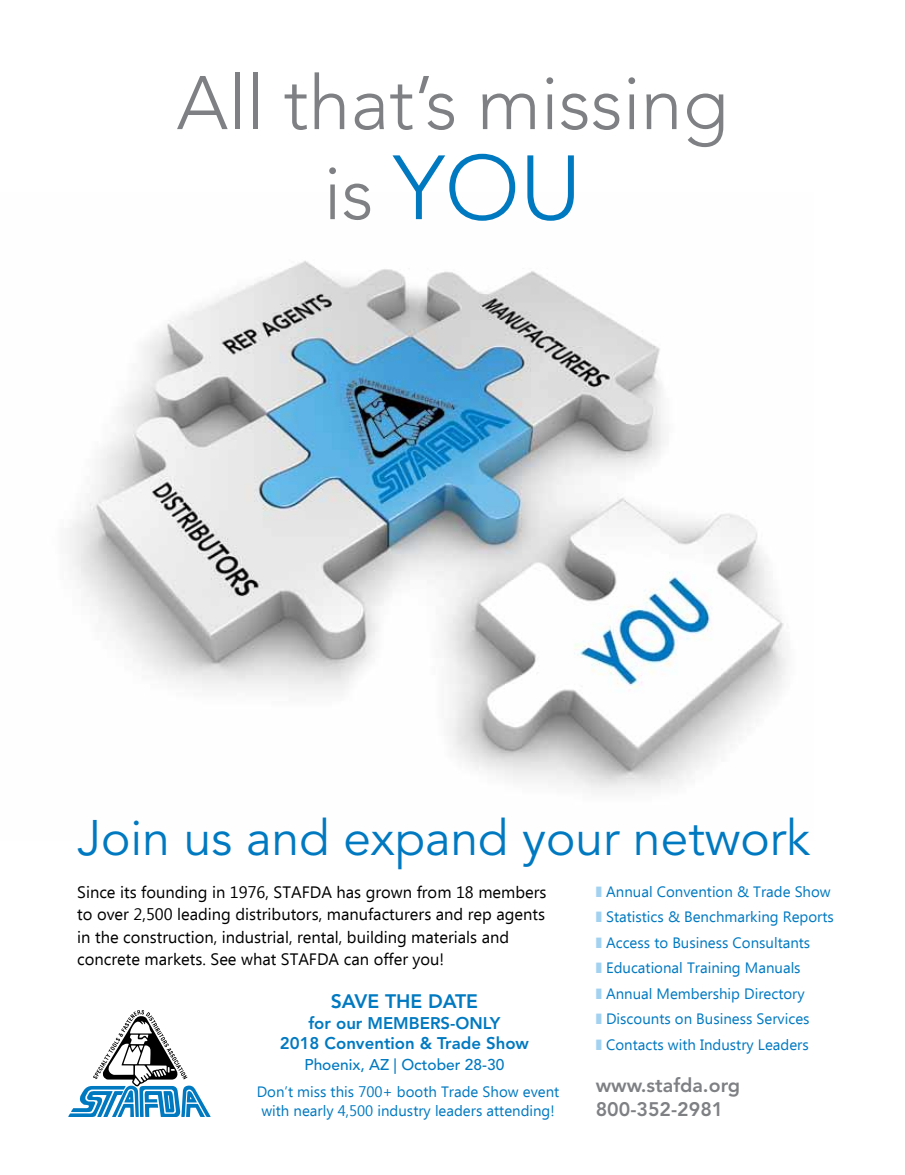
<style>
.page{position:relative;width:905px;height:1175px;background:#fff}
.page>*{position:absolute;margin:0;border:0;box-sizing:border-box;transform-origin:0 0}
.t1{font:300 90px "Avenir LT Std";color:#0079c1}
.t2{font:300 75px "Avenir LT Std";color:#7e8083}
.t3{font:49.5px "Avenir LT Std";color:#0079c1}
.t4{font:800 19.5px/24px "Avenir LT Std";color:#7e8083}
.t5{font:800 19.35px "Avenir LT Std";color:#0079c1}
.t6{font:800 16.8px/20.7px "Avenir LT Std";color:#0079c1;text-align:center}
.t7{font:16.5px/22.5px "Ebrima";color:#000}
.t8{font:500 15.45px "Avenir LT Std";color:#0079c1}
.t9{font:15px/25.5px "Ebrima";color:#0079c1}
.s1{font-size:75px;color:#7e8083}
</style>
<div class="page">
<img style="left:69px;top:260px;width:718px;height:532px">
<svg style="left:68px;top:1010px;width:142px;height:107px"></svg>
<h2 class="t2" style="left:177px;top:59px;width:553px">All that’s missing</h2>
<h1 class="t1" style="left:323px;top:135px;width:259px"><span class="s1">is</span> you</h1>
<h3 class="t3" style="left:77px;top:809px;width:734px">Join us and expand your network</h3>
<p class="t7" style="left:77px;top:881px;width:471px">Since its founding in 1976, STAFDA has grown from 18 members to over 2,500 leading distributors, manufacturers and rep agents in the construction, industrial, rental, building materials and concrete markets. See what STAFDA can offer you!</p>
<p class="t5" style="left:330px;top:989px;width:149px">Save the Date</p>
<p class="t6" style="left:280px;top:1012px;width:251px">for our MeMberS-Only<br>2018 Convention &amp; trade Show</p>
<p class="t8" style="left:304px;top:1055px;width:201px">Phoenix, AZ | October 28-30</p>
<p class="t9" style="left:257px;top:1082px;width:304px;line-height:19.5px;text-align:center">Don’t miss this 700+ booth Trade Show event with nearly 4,500 industry leaders attending!</p>
<p class="t9" style="left:606px;top:879px;width:229px">Annual Convention &amp; Trade Show<br>Statistics &amp; Benchmarking Reports<br>Access to Business Consultants<br>Educational Training Manuals<br>Annual Membership Directory<br>Discounts on Business Services<br>Contacts with Industry Leaders</p>
<h3 class="t4" style="left:595px;top:1072px;width:146px">www.stafda.org<br>800-352-2981</h3>
</div>
